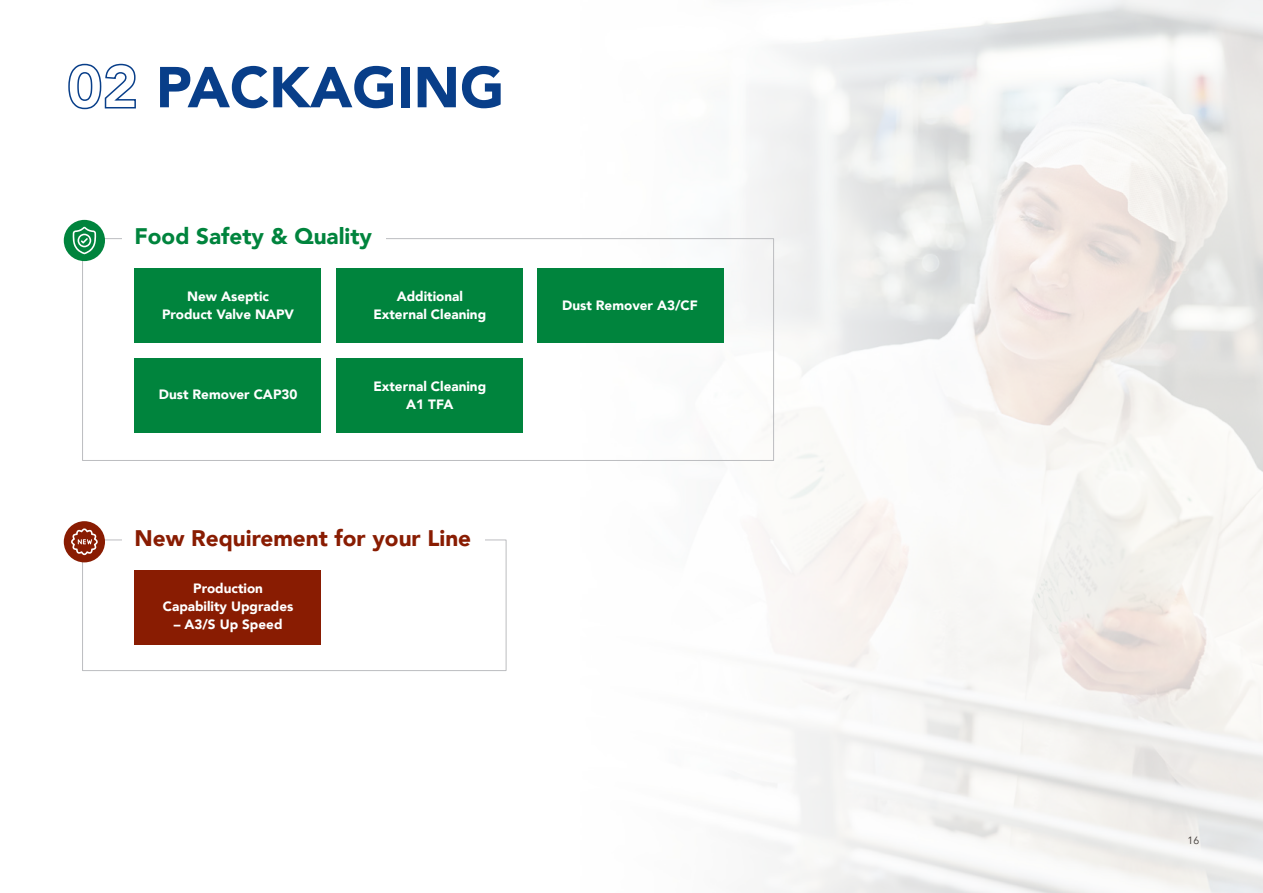
<style>
.page{position:relative;width:1263px;height:893px;background:#fff}
.page>*{position:absolute;margin:0;border:0;box-sizing:border-box;transform-origin:0 0}
.t1{font:900 57px "Avenir";color:#083e89}
.t2{font:900 22.5px "Avenir";color:#891c02}
.t3{font:900 22.5px "Avenir";color:#00843d}
.t4{font:900 13.5px "Avenir";color:#fff}
.t5{font:10.5px "Avenir";color:#231f20}
</style>
<div class="page">
<img style="left:63px;top:0;width:1200px;height:893px">
<svg style="left:68px;top:63px;width:69px;height:47px"></svg>
<div style="left:122px;top:220px;width:264px;height:32px;background:#fff"></div>
<div style="left:135px;top:269px;width:186px;height:74px;background:#00843d"></div>
<div style="left:336px;top:269px;width:187px;height:74px;background:#00843d"></div>
<div style="left:537px;top:269px;width:187px;height:74px;background:#00843d"></div>
<div style="left:64px;top:220px;width:41px;height:41px;background:#00843d;border-radius:50%"></div>
<svg style="left:73px;top:227px;width:23px;height:27px"></svg>
<div style="left:135px;top:359px;width:186px;height:74px;background:#00843d"></div>
<div style="left:336px;top:359px;width:187px;height:74px;background:#00843d"></div>
<div style="left:82px;top:540px;width:424px;height:131px;border:1px solid #bcbdc0"></div>
<div style="left:64px;top:521px;width:41px;height:41px;background:#891c02;border-radius:50%"></div>
<svg style="left:71px;top:528px;width:27px;height:27px"></svg>
<div style="left:122px;top:522px;width:362px;height:31px;background:#fff"></div>
<div style="left:135px;top:570px;width:186px;height:74px;background:#891c02"></div>
<p class="t1" style="left:156px;top:39px;width:350px">PACKAGING</p>
<p class="t3" style="left:135px;top:217px;width:239px">Food Safety &amp; Quality</p>
<p class="t4" style="left:187px;top:284px;width:84px">New Aseptic</p>
<p class="t4" style="left:162px;top:302px;width:134px">Product Valve NAPV</p>
<p class="t4" style="left:167px;top:295px;width:123px">Updates – Meeting</p>
<p class="t4" style="left:159px;top:383px;width:140px">Dust Remover CAP30</p>
<p class="t4" style="left:397px;top:284px;width:68px">Additional</p>
<p class="t4" style="left:373px;top:302px;width:114px">External Cleaning</p>
<p class="t4" style="left:373px;top:374px;width:114px">External Cleaning</p>
<p class="t4" style="left:406px;top:392px;width:49px">A1 TFA</p>
<p class="t2" style="left:135px;top:518px;width:338px">New Requirement for your Line</p>
<p class="t4" style="left:193px;top:577px;width:71px">Production</p>
<p class="t4" style="left:163px;top:595px;width:132px">Capability Upgrades</p>
<p class="t4" style="left:174px;top:613px;width:110px">– A3/S Up Speed</p>
<p class="t4" style="left:562px;top:294px;width:137px">Dust Remover A3/CF</p>
<p class="t5" style="left:1187px;top:834px;width:13px">16</p>
</div>
